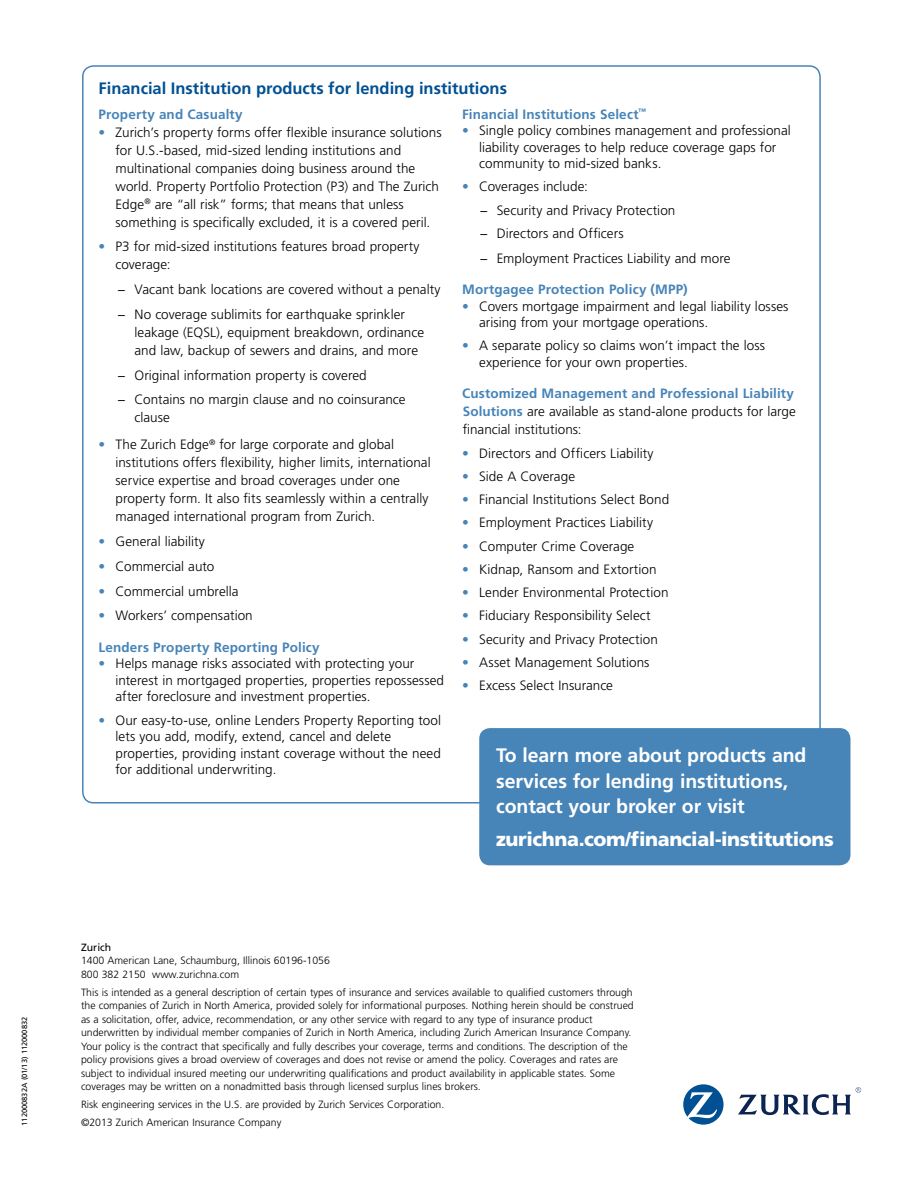
<style>
.page{position:relative;width:918px;height:1188px;background:#fff}
.page>*{position:absolute;margin:0;border:0;box-sizing:border-box;transform-origin:0 0}
.Head_1{font:700 19.5px/25.5px "Frutiger LT Std";letter-spacing:-.005em;color:#fff}
.Head_1-2{font:900 19.5px "Frutiger LT Std";letter-spacing:-.02em;color:#fff}
.Head_2{font:700 16.5px "Frutiger LT Std";color:#005093}
.Bullet{font:300 13.5px/18px "Frutiger LT Std";letter-spacing:.005em;color:#000}
.Bullet-2{font:700 13.5px "Frutiger LT Std";letter-spacing:.01em;color:#4784b8}
.Head_3{font:700 13.5px "Frutiger LT Std";letter-spacing:.01em;color:#4784b8}
.Confetti_Light{font:300 10.5px/13.5px "Frutiger LT Std";color:#000}
.Confetti_Roman{font:10.5px "Frutiger LT Std";color:#000}
.Reference_code{font:7.5px "Frutiger LT Std";color:#000}
.s1{color:#4784b8}
.s2{font-weight:700;color:#4784b8}
</style>
<div class="page">
<div style="left:479px;top:728px;width:372px;height:137px;background:#4784b8;border-radius:11px"></div>
<svg style="left:683px;top:1084px;width:41px;height:41px"></svg>
<svg style="left:738px;top:1087px;width:123px;height:28px"></svg>
<p class="Reference_code" style="left:20px;top:1126px;width:110px;rotate:-90deg">112000832A (01/13) 112000832</p>
<p class="Head_2" style="left:99px;top:79px;width:410px">Financial Institution products for lending institutions</p>
<p class="Head_3" style="left:99px;top:106px;width:146px">Property and Casualty</p>
<p class="Bullet" style="left:116px;top:123px;width:328px;text-indent:-17px"><span class="s1">•</span> Zurich’s property forms offer flexible insurance solutions for U.S.-based, mid-sized lending institutions and multinational companies doing business around the world. Property Portfolio Protection (P3) and The Zurich Edge<sup>®</sup> are “all risk” forms; that means that unless something is specifically excluded, it is a covered peril.</p>
<p class="Bullet" style="left:116px;top:238px;width:306px;text-indent:-17px"><span class="s1">•</span> P3 for mid-sized institutions features broad property coverage:</p>
<p class="Bullet" style="left:118px;top:281px;width:325px">− Vacant bank locations are covered without a penalty</p>
<p class="Bullet" style="left:135px;top:305px;width:291px;text-indent:-17px">− No coverage sublimits for earthquake sprinkler leakage (EQSL), equipment breakdown, ordinance and law, backup of sewers and drains, and more</p>
<p class="Bullet" style="left:118px;top:366px;width:251px">− Original information property is covered</p>
<p class="Bullet" style="left:135px;top:391px;width:273px;text-indent:-17px">− Contains no margin clause and no coinsurance clause</p>
<p class="Bullet" style="left:116px;top:436px;width:317px;text-indent:-17px"><span class="s1">•</span> The Zurich Edge<sup>®</sup> for large corporate and global institutions offers flexibility, higher limits, international service expertise and broad coverages under one property form. It also fits seamlessly within a centrally managed international program from Zurich.</p>
<p class="Bullet" style="left:99px;top:533px;width:108px"><span class="s1">•</span> General liability</p>
<p class="Bullet" style="left:99px;top:557px;width:117px"><span class="s1">•</span> Commercial auto</p>
<p class="Bullet" style="left:99px;top:582px;width:142px"><span class="s1">•</span> Commercial umbrella</p>
<p class="Bullet" style="left:99px;top:607px;width:156px"><span class="s1">•</span> Workers’ compensation</p>
<p class="Bullet-2" style="left:99px;top:639px;width:223px">Lenders Property Reporting Policy</p>
<p class="Bullet" style="left:116px;top:656px;width:330px;line-height:16.5px;text-indent:-17px"><span class="s1">•</span> Helps manage risks associated with protecting your interest in mortgaged properties, properties repossessed after foreclosure and investment properties.</p>
<p class="Bullet" style="left:116px;top:712px;width:327px;line-height:16.5px;text-indent:-17px"><span class="s1">•</span> Our easy-to-use, online Lenders Property Reporting tool lets you add, modify, extend, cancel and delete properties, providing instant coverage without the need for additional underwriting.</p>
<p class="Head_3" style="left:462px;top:106px;width:185px">Financial Institutions Select<sup>™</sup></p>
<p class="Bullet" style="left:479px;top:122px;width:313px;line-height:16.5px;text-indent:-17px"><span class="s1">•</span> Single policy combines management and professional liability coverages to help reduce coverage gaps for community to mid-sized banks.</p>
<p class="Bullet" style="left:462px;top:178px;width:127px"><span class="s1">•</span> Coverages include:</p>
<p class="Bullet" style="left:480px;top:201px;width:197px">− Security and Privacy Protection</p>
<p class="Bullet" style="left:480px;top:224px;width:145px">− Directors and Officers</p>
<p class="Bullet" style="left:480px;top:249px;width:253px">− Employment Practices Liability and more</p>
<p class="Bullet-2" style="left:462px;top:281px;width:227px">Mortgagee Protection Policy (MPP)</p>
<p class="Bullet" style="left:479px;top:298px;width:311px;line-height:16.5px;text-indent:-17px"><span class="s1">•</span> Covers mortgage impairment and legal liability losses arising from your mortgage operations.</p>
<p class="Bullet" style="left:479px;top:338px;width:287px;line-height:16.5px;text-indent:-17px"><span class="s1">•</span> A separate policy so claims won’t impact the loss experience for your own properties.</p>
<p class="Bullet" style="left:462px;top:385px;width:335px"><span class="s2">Customized Management and Professional Liability<br>Solutions</span> are available as stand-alone products for large financial institutions:</p>
<p class="Bullet" style="left:462px;top:444px;width:193px"><span class="s1">•</span> Directors and Officers Liability</p>
<p class="Bullet" style="left:462px;top:467px;width:114px"><span class="s1">•</span> Side A Coverage</p>
<p class="Bullet" style="left:462px;top:491px;width:209px"><span class="s1">•</span> Financial Institutions Select Bond</p>
<p class="Bullet" style="left:462px;top:514px;width:192px"><span class="s1">•</span> Employment Practices Liability</p>
<p class="Bullet" style="left:462px;top:537px;width:174px"><span class="s1">•</span> Computer Crime Coverage</p>
<p class="Bullet" style="left:462px;top:560px;width:196px"><span class="s1">•</span> Kidnap, Ransom and Extortion</p>
<p class="Bullet" style="left:462px;top:584px;width:208px"><span class="s1">•</span> Lender Environmental Protection</p>
<p class="Bullet" style="left:462px;top:607px;width:190px"><span class="s1">•</span> Fiduciary Responsibility Select</p>
<p class="Bullet" style="left:462px;top:630px;width:197px"><span class="s1">•</span> Security and Privacy Protection</p>
<p class="Bullet" style="left:462px;top:653px;width:189px"><span class="s1">•</span> Asset Management Solutions</p>
<p class="Bullet" style="left:462px;top:677px;width:152px"><span class="s1">•</span> Excess Select Insurance</p>
<p class="Head_1" style="left:496px;top:743px;width:312px">To learn more about products and services for lending institutions, contact your broker or visit</p>
<p class="Head_1-2" style="left:496px;top:827px;width:339px">zurichna.com/financial-institutions</p>
<p class="Confetti_Roman" style="left:81px;top:941px;width:32px">Zurich</p>
<p class="Confetti_Light" style="left:81px;top:954px;width:250px">1400 American Lane, Schaumburg, Illinois 60196-1056<br>800 382 2150 www.zurichna.com</p>
<p class="Confetti_Light" style="left:81px;top:985px;width:554px">This is intended as a general description of certain types of insurance and services available to qualified customers through the companies of Zurich in North America, provided solely for informational purposes. Nothing herein should be construed as a solicitation, offer, advice, recommendation, or any other service with regard to any type of insurance product underwritten by individual member companies of Zurich in North America, including Zurich American Insurance Company.<br>Your policy is the contract that specifically and fully describes your coverage, terms and conditions. The description of the policy provisions gives a broad overview of coverages and does not revise or amend the policy. Coverages and rates are subject to individual insured meeting our underwriting qualifications and product availability in applicable states. Some coverages may be written on a nonadmitted basis through licensed surplus lines brokers.</p>
<p class="Confetti_Light" style="left:81px;top:1098px;width:365px">Risk engineering services in the U.S. are provided by Zurich Services Corporation.</p>
<p class="Confetti_Light" style="left:81px;top:1115px;width:202px">©2013 Zurich American Insurance Company</p>
</div>
